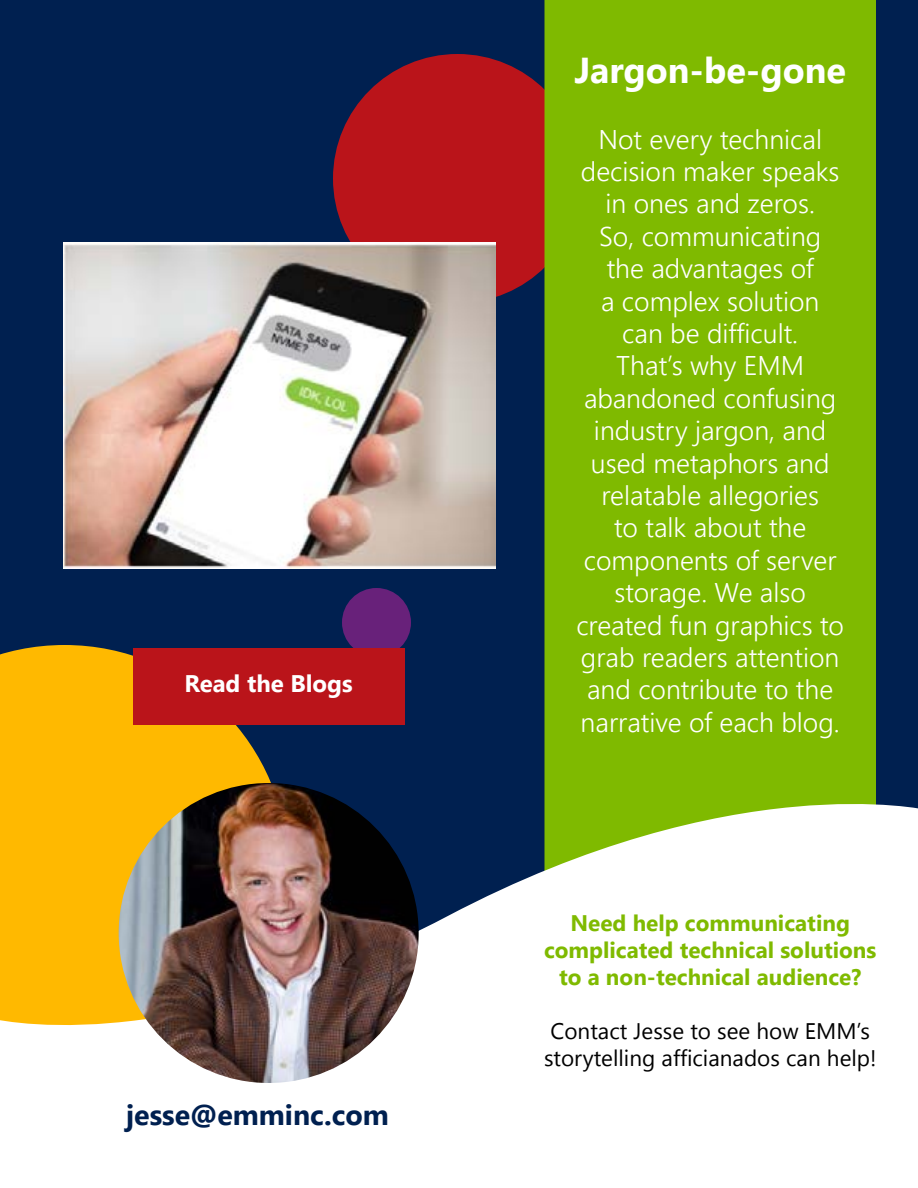
<style>
.page{position:relative;width:918px;height:1188px;background:#002050}
.page>*{position:absolute;margin:0;border:0;box-sizing:border-box;transform-origin:0 0}
.t1{font:700 36px "Leelawadee UI";color:#fff}
.t2{font:700 28.5px "Leelawadee UI";color:#002050}
.t3{font:300 27px/32.4px "Leelawadee UI";color:#fff;text-align:center}
.t4{font:700 24px "Leelawadee UI";color:#fff}
.t5{font:700 22.5px/27px "Leelawadee UI";color:#7fba00;text-align:center}
.t6{font:22.5px/27px "Leelawadee UI";color:#000}
</style>
<div class="page">
<div style="left:333px;top:54px;width:249px;height:249px;background:#ba141a;border-radius:50%"></div>
<svg style="left:0;top:645px;width:288px;height:121px;background:#e3a708"></svg>
<div style="left:342px;top:588px;width:69px;height:69px;background:#68217a;border-radius:50%"></div>
<div style="left:544px;top:0;width:332px;height:766px;background:#7fba00"></div>
<div style="left:133px;top:648px;width:271px;height:76px;background:#ba141a"></div>
<svg style="left:0;top:766px;width:918px;height:422px;background:#e2dfc1"></svg>
<img style="left:119px;top:783px;width:300px;height:300px;border-radius:150px">
<img style="left:64px;top:242px;width:431px;height:326px">
<p class="t4" style="left:185px;top:666px;width:170px">Read the Blogs</p>
<p class="t2" style="left:126px;top:1094px;width:264px">jesse@emminc.com</p>
<h1 class="t1" style="left:574px;top:45px;width:273px">Jargon-be-gone</h1>
<p class="t3" style="left:576px;top:122px;width:269px">Not every technical decision maker speaks in ones and zeros.<br>So, communicating<br>the advantages of<br>a complex solution<br>can be difficult.<br>That’s why EMM abandoned confusing industry jargon, and used metaphors and relatable allegories<br>to talk about the components of server storage. We also created fun graphics to grab readers attention and contribute to the narrative of each blog.</p>
<p class="t5" style="left:544px;top:909px;width:334px">Need help communicating complicated technical solutions to a non-technical audience?</p>
<p class="t6" style="left:544px;top:1017px;width:334px">Contact Jesse to see how EMM’s storytelling afficianados can help!</p>
</div>
